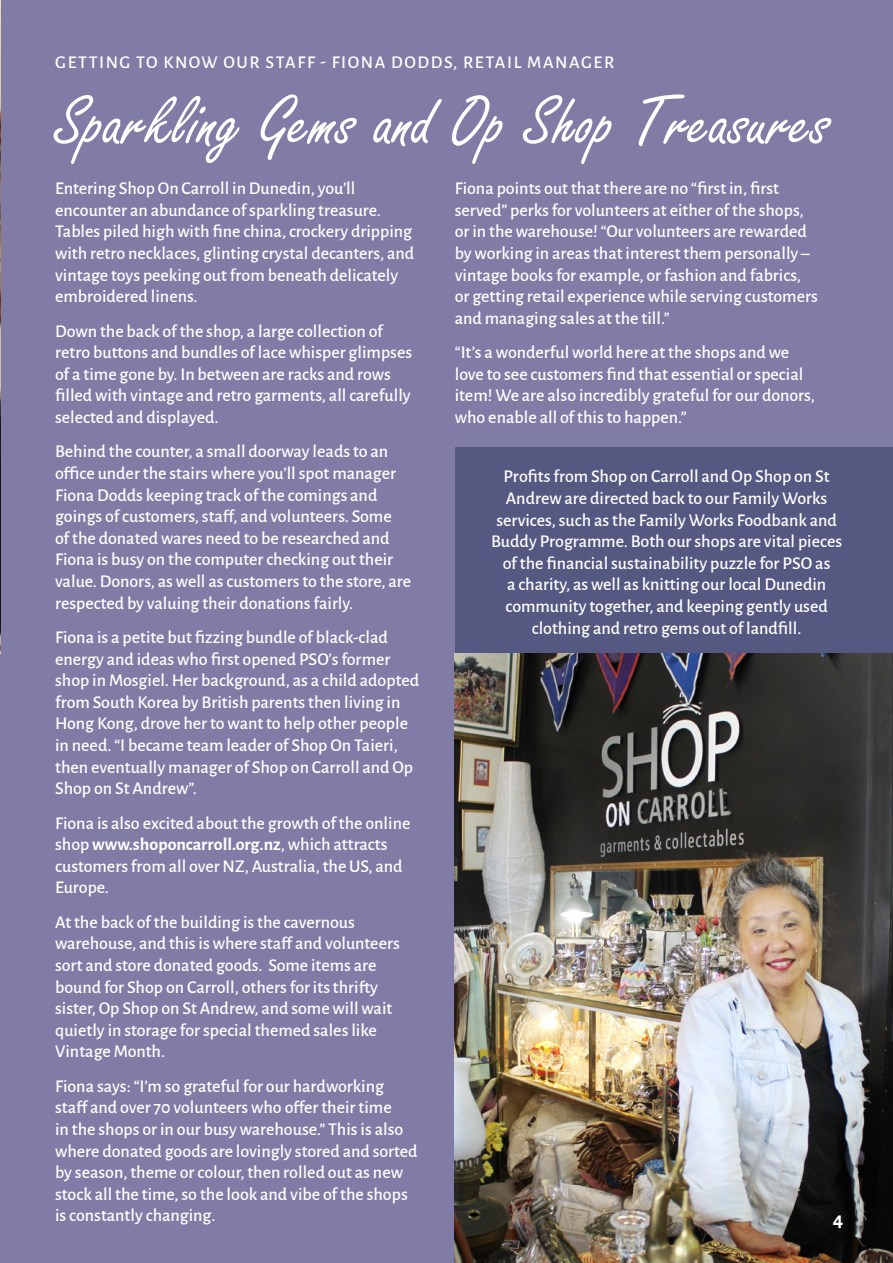
<style>
.page{position:relative;width:893px;height:1263px;background:#807ca6}
.page>*{position:absolute;margin:0;border:0;box-sizing:border-box;transform-origin:0 0}
.t1{font:75px "Freestyle Script";color:#fff}
.t2{font:700 21px "Alegreya Sans";color:#fff}
.t3{font:500 18px/21.6px "Alegreya Sans";color:#fff}
.t4{font:500 18px "Alegreya Sans";letter-spacing:.09em;color:#fff}
.s1{font-weight:700}
</style>
<div class="page">
<div style="left:455px;top:447px;width:438px;height:224px;background:#555881"></div>
<img style="left:455px;top:653px;width:438px;height:610px">
<img style="left:0;top:0;width:1px;height:653px">
<p class="t4" style="left:55px;top:50px;width:560px">GETTING TO KNOW OUR STAFF - FIONA DODDS, RETAIL MANAGER</p>
<p class="t1" style="left:55px;top:81px;width:778px">Sparkling Gems and Op Shop Treasures</p>
<p class="t3" style="left:55px;top:177px;width:361px">Entering Shop On Carroll in Dunedin, you’ll encounter an abundance of sparkling treasure.<br>Tables piled high with fine china, crockery dripping with retro necklaces, glinting crystal decanters, and vintage toys peeking out from beneath delicately embroidered linens.</p>
<p class="t3" style="left:55px;top:319px;width:358px">Down the back of the shop, a large collection of retro buttons and bundles of lace whisper glimpses of a time gone by. In between are racks and rows filled with vintage and retro garments, all carefully selected and displayed.</p>
<p class="t3" style="left:55px;top:440px;width:357px">Behind the counter, a small doorway leads to an office under the stairs where you’ll spot manager Fiona Dodds keeping track of the comings and goings of customers, staff, and volunteers. Some<br>of the donated wares need to be researched and Fiona is busy on the computer checking out their value. Donors, as well as customers to the store, are respected by valuing their donations fairly.</p>
<p class="t3" style="left:55px;top:625px;width:366px">Fiona is a petite but fizzing bundle of black-clad energy and ideas who first opened PSO’s former shop in Mosgiel. Her background, as a child adopted from South Korea by British parents then living in Hong Kong, drove her to want to help other people in need. “I became team leader of Shop On Taieri, then eventually manager of Shop on Carroll and Op Shop on St Andrew”.</p>
<p class="t3" style="left:55px;top:811px;width:357px">Fiona is also excited about the growth of the online shop <span class="s1">www.shoponcarroll.org.nz</span>, which attracts customers from all over NZ, Australia, the US, and Europe.</p>
<p class="t3" style="left:55px;top:910px;width:346px">At the back of the building is the cavernous warehouse, and this is where staff and volunteers sort and store donated goods. Some items are bound for Shop on Carroll, others for its thrifty sister, Op Shop on St Andrew, and some will wait quietly in storage for special themed sales like Vintage Month.</p>
<p class="t3" style="left:55px;top:1074px;width:364px">Fiona says: “I’m so grateful for our hardworking staff and over 70 volunteers who offer their time<br>in the shops or in our busy warehouse.” This is also where donated goods are lovingly stored and sorted by season, theme or colour, then rolled out as new stock all the time, so the look and vibe of the shops is constantly changing.</p>
<p class="t3" style="left:455px;top:177px;width:365px">Fiona points out that there are no “first in, first served” perks for volunteers at either of the shops, or in the warehouse! “Our volunteers are rewarded by working in areas that interest them personally – vintage books for example, or fashion and fabrics, or getting retail experience while serving customers and managing sales at the till.”</p>
<p class="t3" style="left:455px;top:340px;width:362px">“It’s a wonderful world here at the shops and we love to see customers find that essential or special item! We are also incredibly grateful for our donors, who enable all of this to happen.”</p>
<p class="t3" style="left:491px;top:465px;width:353px;text-align:center">Profits from Shop on Carroll and Op Shop on St Andrew are directed back to our Family Works services, such as the Family Works Foodbank and Buddy Programme. Both our shops are vital pieces of the financial sustainability puzzle for PSO as<br>a charity, as well as knitting our local Dunedin community together, and keeping gently used clothing and retro gems out of landfill.</p>
<p class="t2" style="left:833px;top:1204px;width:12px">4</p>
</div>
